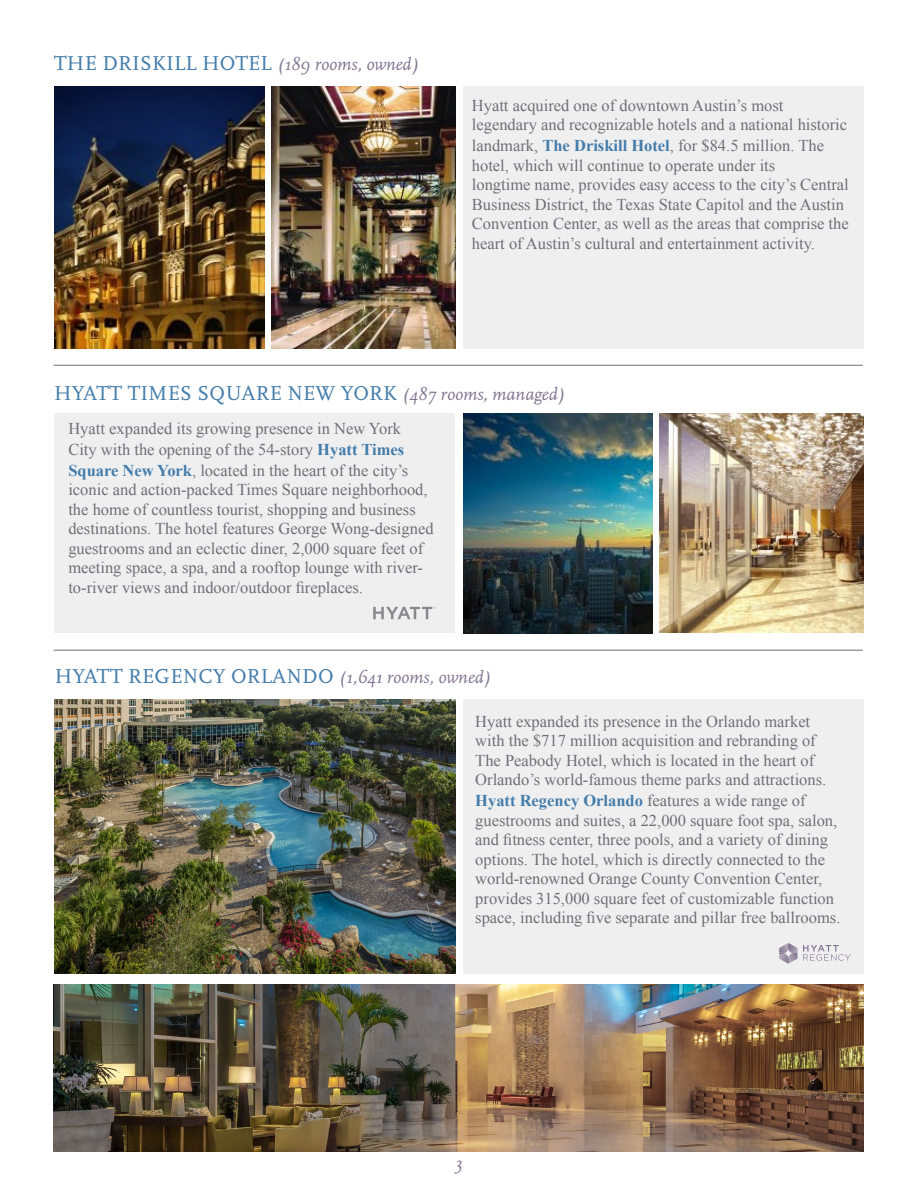
<style>
.page{position:relative;width:918px;height:1188px;background:#fff}
.page>*{position:absolute;margin:0;border:0;box-sizing:border-box;transform-origin:0 0}
.t1{font:21px "Scala OT";letter-spacing:.01em;color:#437caa}
.t2{font:italic 18px "Scala OT";color:#817290}
.t3{font:16.5px/19.5px "Times New Roman";color:#706f73}
.s1{font-style:italic;font-size:18px;color:#817290}
.s2{font-weight:700;color:#437caa}
</style>
<div class="page">
<hr style="left:54px;top:650px;width:809px;height:1px;background:#706f73">
<div style="left:55px;top:414px;width:400px;height:219px;background:#efeff0"></div>
<img style="left:463px;top:414px;width:189px;height:219px">
<img style="left:660px;top:414px;width:203px;height:218px">
<div style="left:463px;top:86px;width:401px;height:263px;background:#efeff0"></div>
<hr style="left:54px;top:365px;width:809px;height:1px;background:#706f73">
<img style="left:54px;top:86px;width:211px;height:263px">
<img style="left:272px;top:86px;width:183px;height:263px">
<div style="left:463px;top:700px;width:401px;height:274px;background:#efeff0"></div>
<img style="left:55px;top:700px;width:400px;height:274px">
<img style="left:54px;top:985px;width:810px;height:166px">
<svg style="left:373px;top:607px;width:62px;height:12px"></svg>
<svg style="left:779px;top:943px;width:18px;height:21px"></svg>
<svg style="left:803px;top:945px;width:48px;height:16px"></svg>
<p class="t1" style="left:54px;top:52px;width:366px">THE DRISKILL HOTEL <span class="s1">(189 rooms, owned)</span></p>
<p class="t3" style="left:472px;top:95px;width:377px">Hyatt acquired one of downtown Austin’s most legendary and recognizable hotels and a national historic</p>
<p class="t3" style="left:472px;top:136px;width:378px">landmark, <span class="s2">The Driskill Hotel</span>, for $84.5 million. The hotel, which will continue to operate under its<br>longtime name, provides easy access to the city’s Central Business District, the Texas State Capitol and the Austin Convention Center, as well as the areas that comprise the heart of Austin’s cultural and entertainment activity.</p>
<p class="t1" style="left:54px;top:382px;width:512px">HYATT TIMES S QUARE NEW YORK <span class="s1">(487 rooms, managed)</span></p>
<p class="t3" style="left:68px;top:417px;width:342px;line-height:21px">Hyatt expanded its growing presence in New York<br>City with the opening of the 54-story <span class="s2">Hyatt Times<br>Square New York</span>, located in the heart of the city’s</p>
<p class="t3" style="left:68px;top:480px;width:367px">iconic and action-packed Times Square neighborhood, the home of countless tourist, shopping and business destinations. The hotel features George Wong-designed guestrooms and an eclectic diner, 2,000 square feet of meeting space, a spa, and a rooftop lounge with river&shy;to-river views and indoor/outdoor fireplaces.</p>
<p class="t1" style="left:55px;top:665px;width:438px">HYATT REGENCY ORLANDO <span class="s1">(1,641 rooms, owned)</span></p>
<p class="t3" style="left:475px;top:711px;width:353px">Hyatt expanded its presence in the Orlando market with the $717 million acquisition and rebranding of The Peabody Hotel, which is located in the heart of Orlando’s world-famous theme parks and attractions.</p>
<p class="t3" style="left:475px;top:791px;width:367px"><span class="s2">Hyatt Regency Orlando</span> features a wide range of guestrooms and suites, a 22,000 square foot spa, salon, and fitness center, three pools, and a variety of dining options. The hotel, which is directly connected to the world-renowned Orange County Convention Center, provides 315,000 square feet of customizable function space, including five separate and pillar free ballrooms.</p>
<p class="t2" style="left:455px;top:1154px;width:9px">3</p>
</div>
